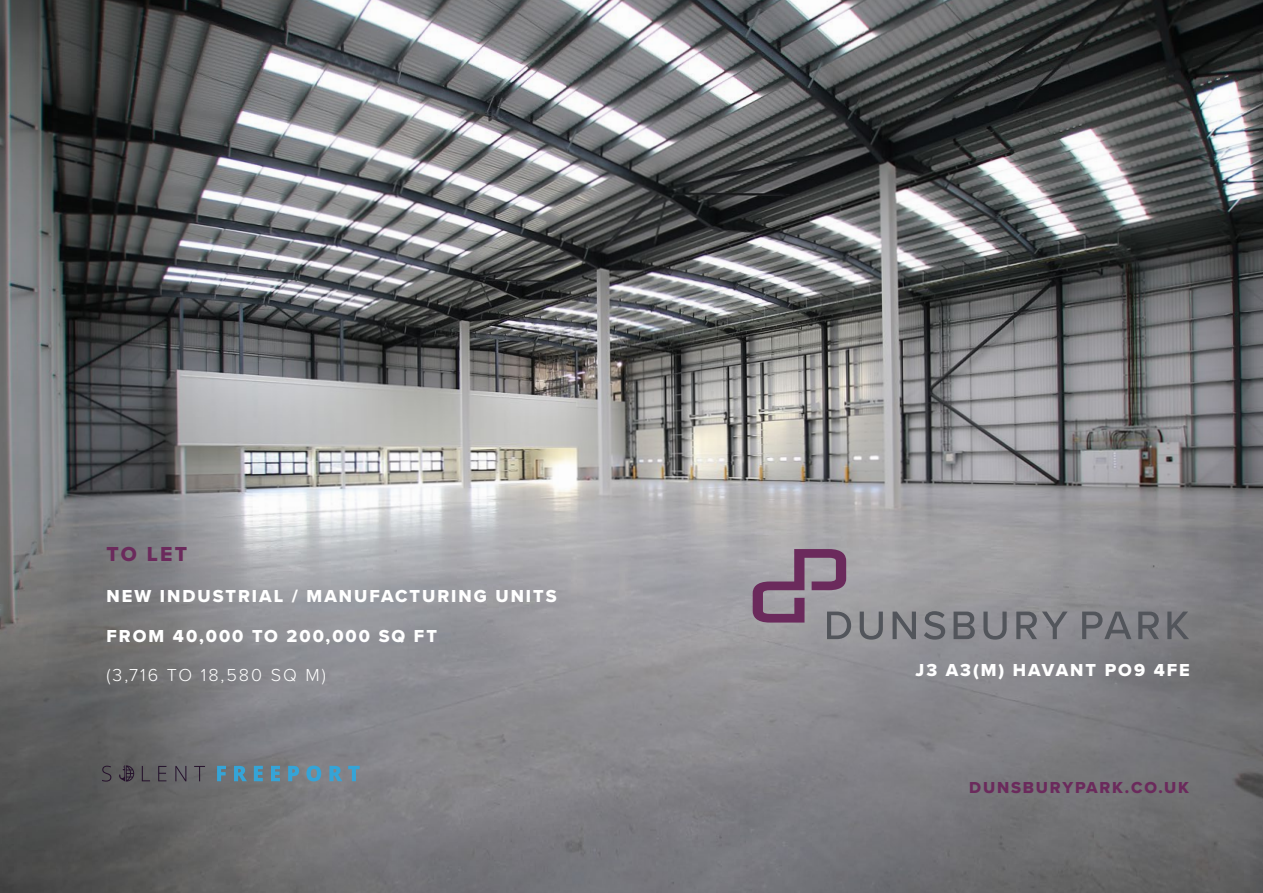
<style>
.page{position:relative;width:1263px;height:893px;background:#fff}
.page>*{position:absolute;margin:0;border:0;box-sizing:border-box;transform-origin:0 0}
.t1{font:21px "Proxima Nova Extrabld";color:#6b2a5c}
.t2{font:18px/39.6px "Proxima Nova Extrabld";letter-spacing:.11em;color:#fff}
.t3{font:300 18px "Proxima Nova";letter-spacing:.11em;color:#fff}
.t4{font:16.5px "Proxima Nova Extrabld";letter-spacing:.11em;color:#6b2a5c}
</style>
<div class="page">
<img style="left:0;top:0;width:1263px;height:893px">
<svg style="left:217px;top:766px;width:9px;height:15px"></svg>
<svg style="left:234px;top:766px;width:13px;height:15px"></svg>
<svg style="left:254px;top:766px;width:9px;height:15px"></svg>
<svg style="left:271px;top:766px;width:9px;height:15px"></svg>
<svg style="left:288px;top:766px;width:11px;height:15px"></svg>
<svg style="left:306px;top:766px;width:15px;height:15px"></svg>
<svg style="left:329px;top:766px;width:13px;height:15px"></svg>
<svg style="left:348px;top:766px;width:12px;height:15px"></svg>
<svg style="left:102px;top:766px;width:9px;height:16px"></svg>
<svg style="left:142px;top:766px;width:8px;height:15px"></svg>
<svg style="left:158px;top:766px;width:8px;height:15px"></svg>
<svg style="left:175px;top:766px;width:11px;height:15px"></svg>
<svg style="left:194px;top:766px;width:11px;height:15px"></svg>
<svg style="left:119px;top:765px;width:15px;height:17px"></svg>
<svg style="left:1082px;top:612px;width:49px;height:27px"></svg>
<svg style="left:1138px;top:612px;width:21px;height:27px"></svg>
<svg style="left:1167px;top:612px;width:22px;height:27px"></svg>
<svg style="left:860px;top:612px;width:23px;height:28px"></svg>
<svg style="left:892px;top:612px;width:24px;height:27px"></svg>
<svg style="left:924px;top:611px;width:21px;height:29px"></svg>
<svg style="left:953px;top:612px;width:22px;height:27px"></svg>
<svg style="left:983px;top:612px;width:24px;height:28px"></svg>
<svg style="left:1016px;top:612px;width:51px;height:27px"></svg>
<svg style="left:753px;top:549px;width:98px;height:90px;background:#917f8f"></svg>
<p class="t1" style="left:107px;top:538px;width:82px">TO LET</p>
<p class="t2" style="left:107px;top:576px;width:452px">NEW INDUSTRIAL / MANUFACTURING UNITS<br>FROM 40,000 TO 200,000 SQ FT</p>
<p class="t3" style="left:107px;top:662px;width:221px">(3,716 TO 18,580 SQ M)</p>
<p class="t2" style="left:915px;top:649px;width:276px">J3 A3(M) HAVANT PO9 4FE</p>
<p class="t4" style="left:969px;top:775px;width:221px">DUNSBURYPARK.CO.UK</p>
</div>
